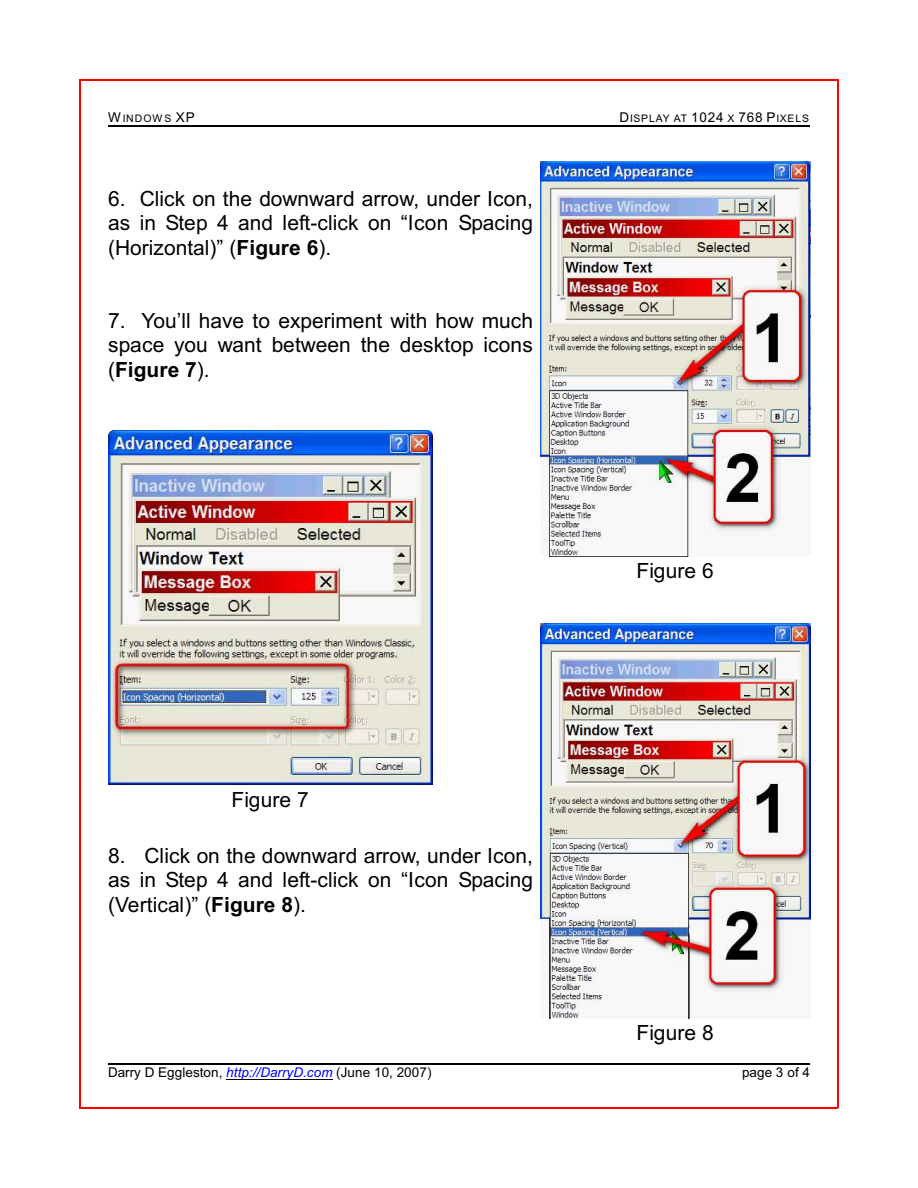
<style>
.page{position:relative;width:918px;height:1188px;background:#fff}
.page>*{position:absolute;margin:0;border:0;box-sizing:border-box;transform-origin:0 0}
.t1{font:21px/24.6px "Arial";letter-spacing:.005em;color:#000;text-align:justify}
.t2{font:13.5px "Arial";letter-spacing:.005em;color:#000}
.t3{font:10.5px "Arial";letter-spacing:.085em;color:#000}
.s1{font-size:13.5px}
.s2{font-weight:700}
.s3{font-style:italic;color:#00f}
</style>
<div class="page">
<hr style="left:80px;top:80px;width:1px;height:1028px;background:#f00">
<hr style="left:837px;top:80px;width:1px;height:1028px;background:#f00">
<hr style="left:80px;top:80px;width:758px;height:1px;background:#f00">
<hr style="left:80px;top:1107px;width:758px;height:1px;background:#f00">
<hr style="left:108px;top:125px;width:702px;height:1px;background:#000">
<hr style="left:226px;top:1079px;width:106px;height:1px;background:#000">
<hr style="left:108px;top:1063px;width:702px;height:1px;background:#000">
<img style="left:540px;top:162px;width:270px;height:395px">
<img style="left:108px;top:430px;width:324px;height:355px">
<img style="left:540px;top:624px;width:270px;height:395px">
<p class="t3" style="left:108px;top:114px;width:88px"><span class="s1">W</span> INDOWS <span class="s1">XP</span></p>
<p class="t3" style="left:619px;top:114px;width:191px"><span class="s1">D</span>ISPLAY AT <span class="s1">1024</span> X <span class="s1">768 P</span>IXELS</p>
<p class="t1" style="left:108px;top:188px;width:427px">6. Click on the downward arrow, under Icon, as in Step 4 and left-click on “Icon Spacing (Horizontal)” (<span class="s2">Figure 6</span>).</p>
<p class="t1" style="left:108px;top:310px;width:427px">7. You’ll have to experiment with how much space you want between the desktop icons (<span class="s2">Figure 7</span>).</p>
<p class="t1" style="left:231px;top:789px;width:79px">Figure 7</p>
<p class="t1" style="left:108px;top:845px;width:427px">8. Click on the downward arrow, under Icon, as in Step 4 and left-click on “Icon Spacing (Vertical)” (<span class="s2">Figure 8</span>).</p>
<p class="t1" style="left:636px;top:561px;width:79px">Figure 6</p>
<p class="t1" style="left:636px;top:1023px;width:79px">Figure 8</p>
<p class="t2" style="left:108px;top:1067px;width:325px">Darry D Eggleston, <span class="s3">http://DarryD.com</span> (June 10, 2007)</p>
<p class="t2" style="left:742px;top:1067px;width:69px">page 3 of 4</p>
</div>
